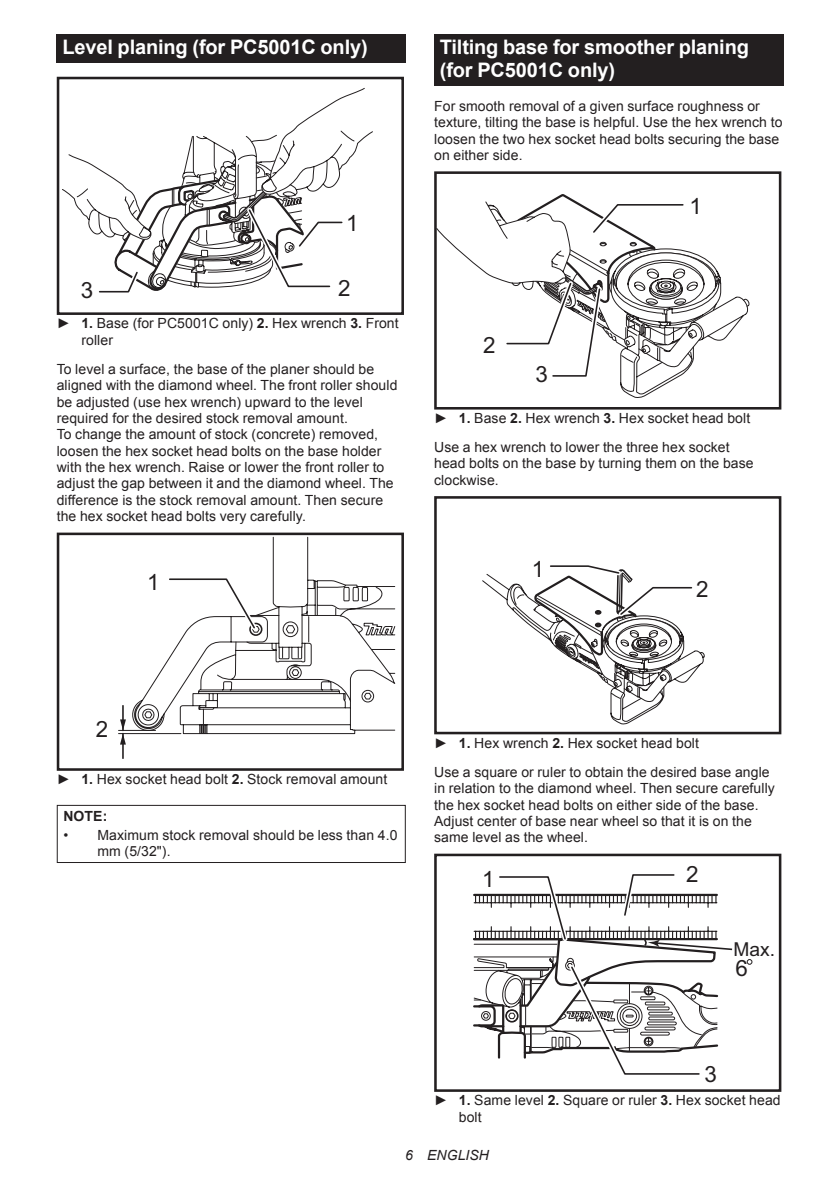
<style>
.page{position:relative;width:840px;height:1191px;background:#fff}
.page>*{position:absolute;margin:0;border:0;box-sizing:border-box;transform-origin:0 0}
.t1{font:22.4px "Arial";color:#231f20}
.t2{font:700 20px/23.4px "Arial";letter-spacing:-.01em;color:#fff}
.t3{font:19.2px "Arial";color:#231f20}
.t4{font:14px/16.4px "Arial";letter-spacing:.005em;color:#231f20}
.t5{font:italic 14px "Arial";letter-spacing:.005em;color:#231f20}
.t6{font:700 14px "Arial";color:#231f20}
.s1{font-weight:700}
</style>
<div class="page">
<div style="left:57px;top:34px;width:348px;height:29px;background:#231f20"></div>
<div style="left:57px;top:77px;width:347px;height:238px;border:3px solid #231f20"></div>
<svg style="left:62px;top:88px;width:311px;height:205px"></svg>
<svg style="left:118px;top:536px;width:278px;height:199px"></svg>
<hr style="left:122px;top:733px;width:2px;height:25px;background:#231f20">
<div style="left:57px;top:532px;width:347px;height:239px;border:3px solid #231f20"></div>
<svg style="left:120px;top:574px;width:189px;height:170px"></svg>
<div style="left:57px;top:805px;width:348px;height:58px;border:1px solid #231f20"></div>
<div style="left:434px;top:34px;width:348px;height:52px;background:#231f20"></div>
<div style="left:434px;top:171px;width:347px;height:238px;border:3px solid #231f20"></div>
<svg style="left:435px;top:192px;width:314px;height:207px"></svg>
<div style="left:434px;top:496px;width:347px;height:238px;border:3px solid #231f20"></div>
<svg style="left:481px;top:496px;width:223px;height:238px"></svg>
<hr style="left:474px;top:893px;width:242px;height:3px;background:#231f20">
<svg style="left:474px;top:896px;width:242px;height:11px"></svg>
<svg style="left:473px;top:926px;width:260px;height:122px"></svg>
<svg style="left:746px;top:959px;width:6px;height:5px"></svg>
<div style="left:434px;top:853px;width:347px;height:238px;border:3px solid #231f20"></div>
<svg style="left:494px;top:893px;width:209px;height:165px"></svg>
<svg style="left:498px;top:874px;width:202px;height:201px"></svg>
<h2 class="t2" style="left:62px;top:36px;width:306px">Level planing (for PC5001C only)</h2>
<h1 class="t1" style="left:346px;top:209px;width:14px">1</h1>
<h1 class="t1" style="left:81px;top:275px;width:14px">3</h1>
<h1 class="t1" style="left:338px;top:273px;width:14px">2</h1>
<p class="t4" style="left:81px;top:315px;width:318px;text-indent:-25px">► <span class="s1">1.</span> Base (for PC5001C only) <span class="s1">2.</span> Hex wrench <span class="s1">3.</span> Front roller</p>
<p class="t4" style="left:57px;top:361px;width:342px">To level a surface, the base of the planer should be aligned with the diamond wheel. The front roller should be adjusted (use hex wrench) upward to the level required for the desired stock removal amount.<br>To change the amount of stock (concrete) removed, loosen the hex socket head bolts on the base holder with the hex wrench. Raise or lower the front roller to adjust the gap between it and the diamond wheel. The difference is the stock removal amount. Then secure the hex socket head bolts very carefully.</p>
<h1 class="t1" style="left:147px;top:568px;width:14px">1</h1>
<h2 class="t2" style="left:439px;top:36px;width:310px">Tilting base for smoother planing (for PC5001C only)</h2>
<p class="t4" style="left:434px;top:98px;width:349px">For smooth removal of a given surface roughness or texture, tilting the base is helpful. Use the hex wrench to loosen the two hex socket head bolts securing the base on either side.</p>
<h1 class="t1" style="left:689px;top:191px;width:14px">1</h1>
<h1 class="t1" style="left:483px;top:330px;width:14px">2</h1>
<h1 class="t1" style="left:535px;top:359px;width:14px">3</h1>
<p class="t4" style="left:434px;top:404px;width:317px;line-height:28.8px">► <span class="s1">1.</span> Base <span class="s1">2.</span> Hex wrench <span class="s1">3.</span> Hex socket head bolt<br>Use a hex wrench to lower the three hex socket</p>
<p class="t4" style="left:434px;top:455px;width:321px">head bolts on the base by turning them on the base clockwise.</p>
<h1 class="t1" style="left:531px;top:555px;width:14px">1</h1>
<h1 class="t1" style="left:695px;top:574px;width:14px">2</h1>
<h1 class="t1" style="left:96px;top:714px;width:14px">2</h1>
<p class="t4" style="left:57px;top:771px;width:332px">► <span class="s1">1.</span> Hex socket head bolt <span class="s1">2.</span> Stock removal amount</p>
<p class="t6" style="left:63px;top:806px;width:45px">NOTE:</p>
<p class="t4" style="left:97px;top:827px;width:301px;text-indent:-34px">• Maximum stock removal should be less than 4.0 mm (5/32").</p>
<p class="t4" style="left:434px;top:728px;width:337px;line-height:28.8px">► <span class="s1">1.</span> Hex wrench <span class="s1">2.</span> Hex socket head bolt<br>Use a square or ruler to obtain the desired base angle</p>
<p class="t4" style="left:434px;top:780px;width:342px">in relation to the diamond wheel. Then secure carefully the hex socket head bolts on either side of the base.<br>Adjust center of base near wheel so that it is on the same level as the wheel.</p>
<h1 class="t1" style="left:482px;top:864px;width:14px">1</h1>
<h1 class="t1" style="left:685px;top:860px;width:14px">2</h1>
<h3 class="t3" style="left:733px;top:937px;width:43px">Max.</h3>
<h1 class="t1" style="left:735px;top:953px;width:14px">6</h1>
<h1 class="t1" style="left:704px;top:1059px;width:14px">3</h1>
<p class="t4" style="left:458px;top:1092px;width:323px;text-indent:-25px">► <span class="s1">1.</span> Same level <span class="s1">2.</span> Square or ruler <span class="s1">3.</span> Hex socket head bolt</p>
<p class="t5" style="left:405px;top:1146px;width:85px">6 ENGLISH</p>
</div>
